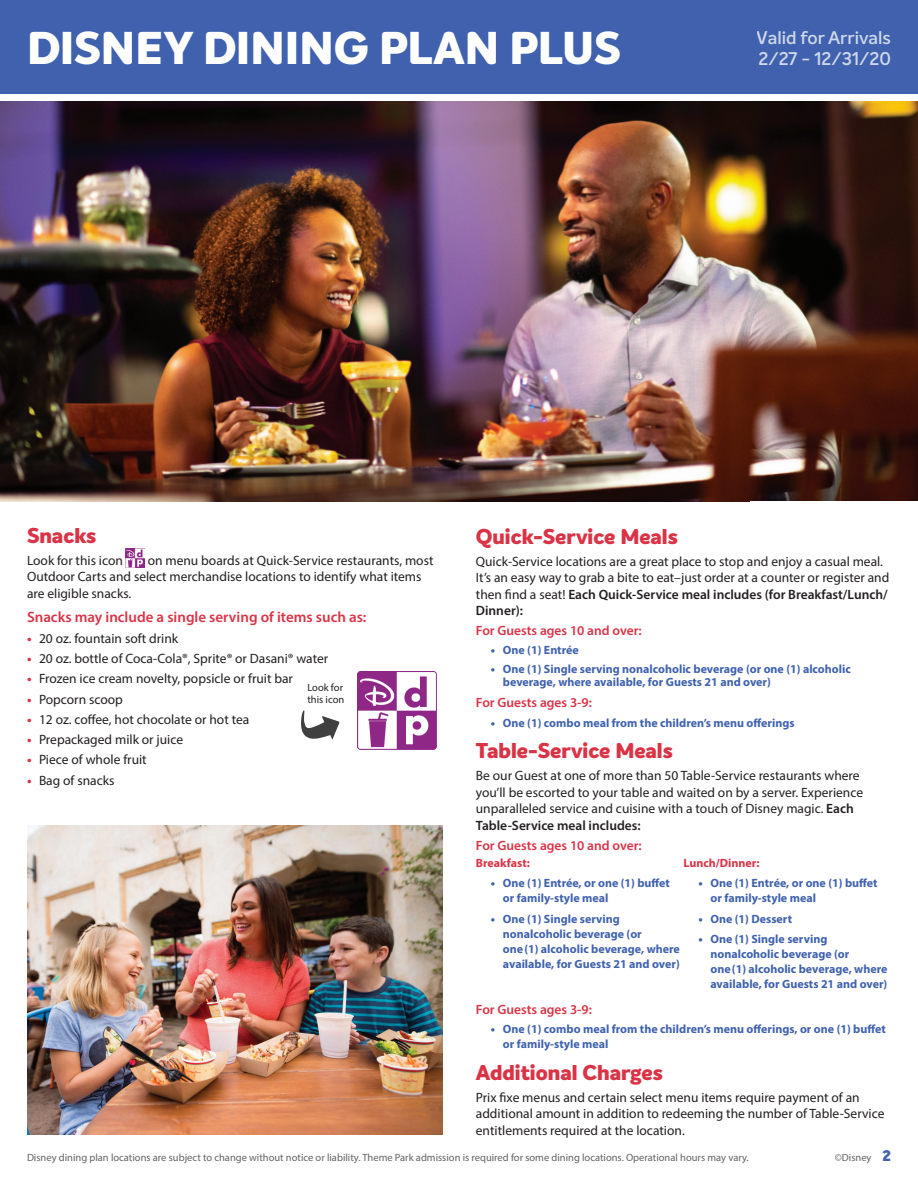
<style>
.page{position:relative;width:918px;height:1188px;background:#fff}
.page>*{position:absolute;margin:0;border:0;box-sizing:border-box;transform-origin:0 0}
.t1{font:800 45px "Intelo";color:#fff}
.t2{font:800 21px "Intelo";color:#db3346}
.t3{font:600 18px/21px "Intelo";color:#fff}
.t4{font:600 15px "Myriad Pro";color:#db3346}
.t5{font:13.5px/16.5px "Myriad Pro";color:#231f20}
.t6{font:600 13.5px "Myriad Pro";color:#db3346}
.t7{font:700 12px/15px "Myriad Pro";color:#4062ae}
.t8{font:700 12px "Myriad Pro";color:#db3346}
.t9{font:10.5px "Myriad Pro";color:#636366}
.t10{font:10.5px/12px "Myriad Pro";color:#231f20}
.s1{font-weight:700;color:#db3346}
.s2{font-weight:600}
.s3{font-weight:900}
.s4{font-family:"Intelo";font-weight:800;font-size:15px;color:#4062ae}
</style>
<div class="page">
<img style="left:0;top:101px;width:918px;height:400px">
<div style="left:0;top:0;width:918px;height:94px;background:#4062ae"></div>
<img style="left:28px;top:826px;width:414px;height:309px">
<img style="left:126px;top:549px;width:19px;height:19px">
<img style="left:358px;top:671px;width:78px;height:78px">
<svg style="left:301px;top:710px;width:38px;height:30px"></svg>
<h1 class="t1" style="left:27px;top:19px;width:595px">DISNEY DINING PLAN PLUS</h1>
<h3 class="t3" style="left:757px;top:27px;width:136px">Valid for Arrivals<br>2/27 - 12/31/20</h3>
<h2 class="t2" style="left:27px;top:522px;width:71px">Snacks</h2>
<p class="t5" style="left:27px;top:552px;width:98px">Look for this icon</p>
<p class="t5" style="left:27px;top:552px;width:408px;text-indent:121px">on menu boards at Quick-Service restaurants, most<br>Outdoor Carts and select merchandise locations to identify what items are eligible snacks.</p>
<p class="t4" style="left:27px;top:608px;width:341px">Snacks may include a single serving of items such as:</p>
<p class="t5" style="left:27px;top:630px;width:153px"><span class="s1">•</span> 20 oz. fountain soft drink</p>
<p class="t5" style="left:27px;top:650px;width:303px"><span class="s1">•</span> 20 oz. bottle of Coca-Cola®, Sprite® or Dasani® water</p>
<p class="t5" style="left:27px;top:670px;width:268px"><span class="s1">•</span> Frozen ice cream novelty, popsicle or fruit bar</p>
<p class="t5" style="left:27px;top:691px;width:97px"><span class="s1">•</span> Popcorn scoop</p>
<p class="t5" style="left:27px;top:711px;width:224px"><span class="s1">•</span> 12 oz. coffee, hot chocolate or hot tea</p>
<p class="t5" style="left:27px;top:731px;width:158px"><span class="s1">•</span> Prepackaged milk or juice</p>
<p class="t5" style="left:27px;top:751px;width:121px"><span class="s1">•</span> Piece of whole fruit</p>
<p class="t5" style="left:27px;top:772px;width:89px"><span class="s1">•</span> Bag of snacks</p>
<p class="t10" style="left:308px;top:681px;width:38px">Look for this icon</p>
<h2 class="t2" style="left:476px;top:523px;width:204px">Quick-Service Meals</h2>
<p class="t5" style="left:476px;top:553px;width:415px">Quick-Service locations are a great place to stop and enjoy a casual meal.<br>It’s an easy way to grab a bite to eat–just order at a counter or register and then find a seat! <span class="s2">Each Quick-Service meal includes (for Breakfast/Lunch/ Dinner):</span></p>
<p class="t6" style="left:476px;top:622px;width:167px">For Guests ages 10 and over:</p>
<p class="t7" style="left:491px;top:642px;width:89px"><span class="s3">•</span> One (1) Entrée</p>
<p class="t7" style="left:503px;top:662px;width:349px;line-height:13.5px;text-indent:-12px"><span class="s3">•</span> One (1) Single serving nonalcoholic beverage (or one (1) alcoholic beverage, where available, for Guests 21 and over)</p>
<p class="t6" style="left:476px;top:693px;width:118px">For Guests ages 3-9:</p>
<p class="t7" style="left:491px;top:715px;width:305px"><span class="s3">•</span> One (1) combo meal from the children’s menu offerings</p>
<h2 class="t2" style="left:476px;top:737px;width:199px">Table-Service Meals</h2>
<p class="t5" style="left:476px;top:767px;width:389px">Be our Guest at one of more than 50 Table-Service restaurants where you’ll be escorted to your table and waited on by a server. Experience unparalleled service and cuisine with a touch of Disney magic. <span class="s2">Each Table-Service meal includes:</span></p>
<p class="t8" style="left:683px;top:855px;width:78px">Lunch/Dinner:</p>
<p class="t7" style="left:710px;top:876px;width:169px;text-indent:-12px"><span class="s3">•</span> One (1) Entrée, or one (1) buffet or family-style meal</p>
<p class="t7" style="left:698px;top:911px;width:95px"><span class="s3">•</span> One (1) Dessert</p>
<p class="t7" style="left:710px;top:931px;width:179px;text-indent:-12px"><span class="s3">•</span> One (1) Single serving nonalcoholic beverage (or one(1) alcoholic beverage, where available, for Guests 21 and over)</p>
<p class="t6" style="left:476px;top:837px;width:167px">For Guests ages 10 and over:</p>
<p class="t8" style="left:476px;top:855px;width:56px">Breakfast:</p>
<p class="t7" style="left:503px;top:876px;width:169px;text-indent:-12px"><span class="s3">•</span> One (1) Entrée, or one (1) buffet or family-style meal</p>
<p class="t7" style="left:503px;top:911px;width:179px;text-indent:-12px"><span class="s3">•</span> One (1) Single serving nonalcoholic beverage (or one(1) alcoholic beverage, where available, for Guests 21 and over)</p>
<p class="t6" style="left:476px;top:1001px;width:118px">For Guests ages 3-9:</p>
<p class="t7" style="left:503px;top:1021px;width:385px;text-indent:-12px"><span class="s3">•</span> One (1) combo meal from the children’s menu offerings, or one (1) buffet or family-style meal</p>
<h2 class="t2" style="left:476px;top:1059px;width:189px">Additional Charges</h2>
<p class="t5" style="left:476px;top:1089px;width:410px">Prix fixe menus and certain select menu items require payment of an additional amount in addition to redeeming the number of Table-Service entitlements required at the location.</p>
<p class="t9" style="left:27px;top:1151px;width:723px">Disney dining plan locations are subject to change without notice or liability. Theme Park admission is required for some dining locations. Operational hours may vary.</p>
<p class="t9" style="left:835px;top:1151px;width:58px">©Disney <span class="s4">2</span></p>
</div>
